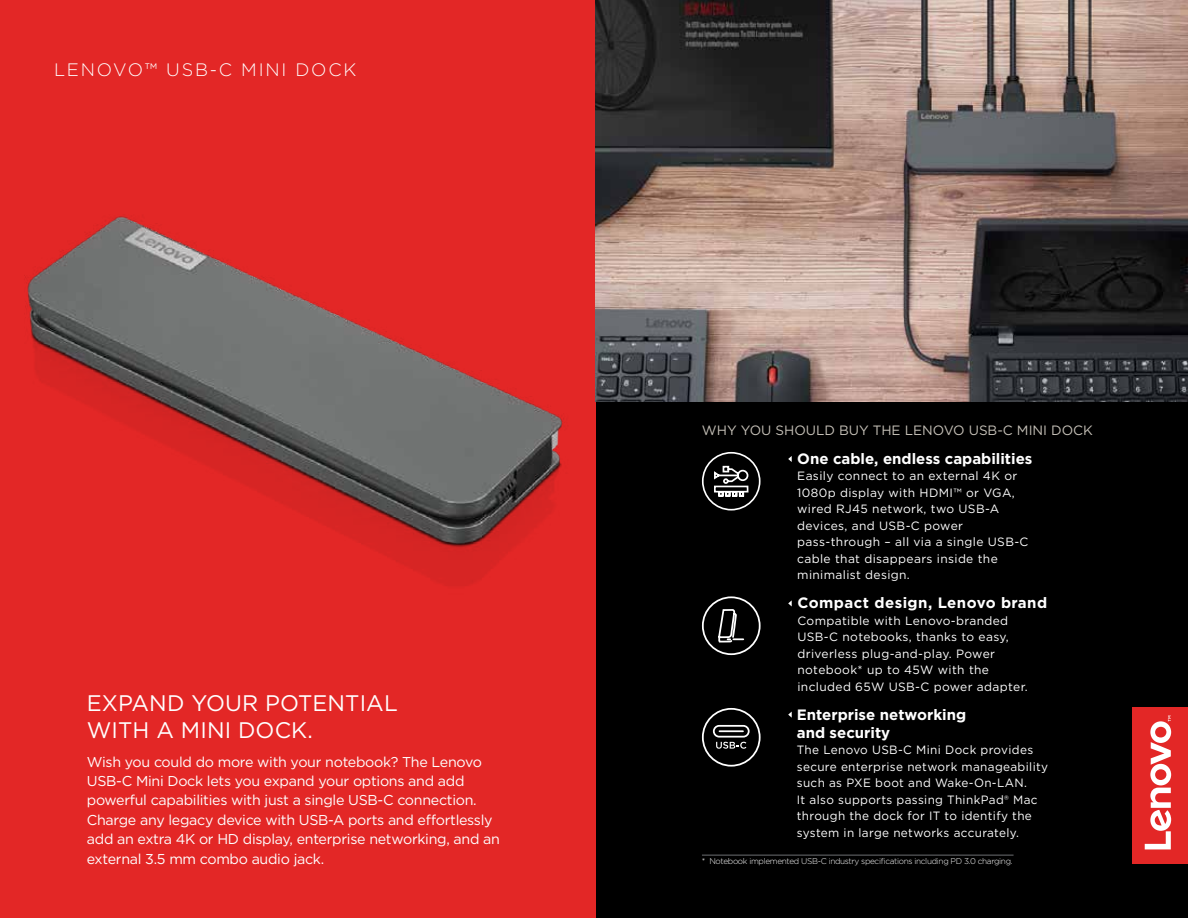
<style>
.page{position:relative;width:1188px;height:918px;background:#fff}
.page>*{position:absolute;margin:0;border:0;box-sizing:border-box;transform-origin:0 0}
.t1{font:22.5px/27px "Gotham";letter-spacing:.005em;color:#fff}
.t2{font:300 18px "Gotham";letter-spacing:.1em;color:#fff}
.t3{font:700 15px/18px "Gotham";color:#fff}
.t4{font:700 15px "Gotham";letter-spacing:.03em;color:#fff}
.t5{font:14.25px/19.5px "Gotham";letter-spacing:-.02em;color:#fff}
.t6{font:13.5px "Gotham";color:#c5c0b7}
.t7{font:12px/16.5px "Gotham";letter-spacing:.03em;color:#fff}
.t8{font:300 8.25px "Gotham";letter-spacing:-.04em;color:#fff}
</style>
<div class="page">
<div style="left:568px;top:0;width:620px;height:918px;background:#000"></div>
<div style="left:0;top:0;width:595px;height:918px;background:#e32726"></div>
<img style="left:24px;top:216px;width:572px;height:500px">
<svg style="left:788px;top:456px;width:4px;height:6px"></svg>
<svg style="left:701px;top:451px;width:60px;height:60px"></svg>
<img style="left:595px;top:0;width:593px;height:402px">
<svg style="left:788px;top:712px;width:4px;height:6px"></svg>
<div style="left:702px;top:708px;width:59px;height:59px;border:2px solid #fff;border-radius:50%"></div>
<svg style="left:712px;top:724px;width:38px;height:25px"></svg>
<svg style="left:788px;top:600px;width:4px;height:6px"></svg>
<div style="left:702px;top:596px;width:59px;height:59px;border:2px solid #fff;border-radius:50%"></div>
<svg style="left:717px;top:596px;width:28px;height:60px"></svg>
<hr style="left:702px;top:855px;width:312px;height:1px;background:#6d6e71">
<div style="left:1133px;top:707px;width:55px;height:157px;background:#e32726"></div>
<svg style="left:1145px;top:716px;width:26px;height:133px"></svg>
<h2 class="t2" style="left:54px;top:58px;width:304px">LENOVO™ USB-C MINI DOCK</h2>
<h1 class="t1" style="left:87px;top:690px;width:312px">EXPAND YOUR POTENTIAL<br>WITH A MINI DOCK.</h1>
<p class="t5" style="left:87px;top:751px;width:415px">Wish you could do more with your notebook? The Lenovo USB-C Mini Dock lets you expand your options and add powerful capabilities with just a single USB-C connection.<br>Charge any legacy device with USB-A ports and effortlessly add an extra 4K or HD display, enterprise networking, and an external 3.5 mm combo audio jack.</p>
<p class="t6" style="left:702px;top:422px;width:393px">WHY YOU SHOULD BUY THE LENOVO USB-C MINI DOCK</p>
<p class="t3" style="left:797px;top:450px;width:237px">One cable, endless capabilities</p>
<p class="t7" style="left:797px;top:468px;width:233px">Easily connect to an external 4K or<br>1080p display with HDMI™ or VGA, wired RJ45 network, two USB-A devices, and USB-C power pass-through – all via a single USB-C cable that disappears inside the minimalist design.</p>
<p class="t4" style="left:797px;top:593px;width:251px">Compact design, Lenovo brand</p>
<p class="t7" style="left:797px;top:612px;width:232px">Compatible with Lenovo-branded<br>USB-C notebooks, thanks to easy, driverless plug-and-play. Power notebook* up to 45W with the included 65W USB-C power adapter.</p>
<p class="t3" style="left:797px;top:706px;width:171px">Enterprise networking and security</p>
<p class="t7" style="left:797px;top:742px;width:253px">The Lenovo USB-C Mini Dock provides secure enterprise network manageability such as PXE boot and Wake-On-LAN.<br>It also supports passing ThinkPad® Mac through the dock for IT to identify the system in large networks accurately.</p>
<p class="t8" style="left:702px;top:856px;width:312px">* Notebook implemented USB-C industry specifications including PD 3.0 charging.</p>
</div>
